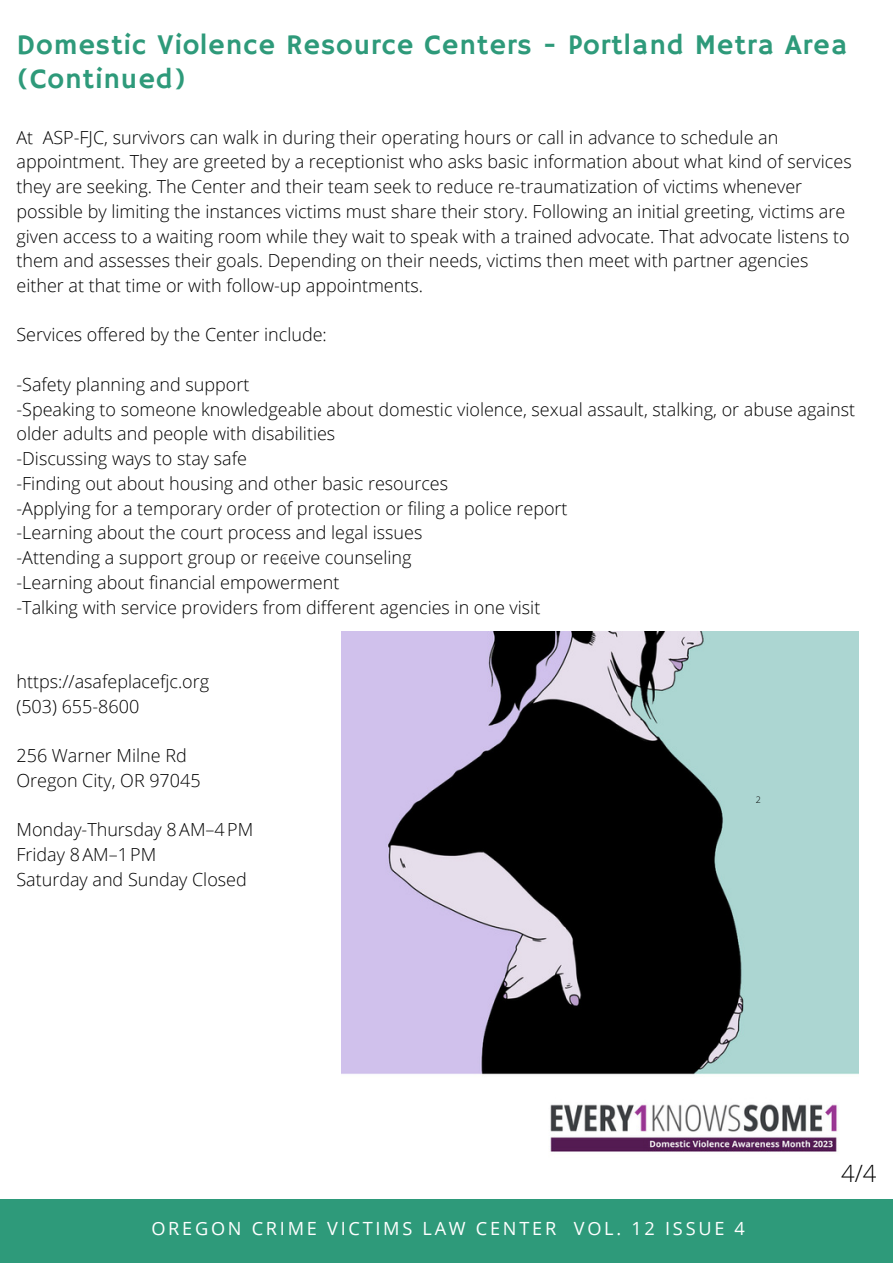
<style>
.page{position:relative;width:893px;height:1264px;background:#fff}
.page>*{position:absolute;margin:0;border:0;box-sizing:border-box;transform-origin:0 0}
.t1{font:28.5px/33.8px "Hammersmith One";letter-spacing:.03em;color:#2e9a7a}
.t2{font:300 23.85px "Open Sans";color:#000}
.t3{font:18.15px "Open Sans";letter-spacing:.15em;color:#fff}
.t4{font:300 18px/24.8px "Open Sans";color:#000}
.t5{font:300 10.65px "Open Sans";color:#000}
.t6{font:300 9px "Open Sans";color:#000}
</style>
<div class="page">
<div style="left:0;top:1199px;width:892px;height:63px;background:#2e9a7a"></div>
<img style="left:341px;top:631px;width:517px;height:521px">
<p class="t1" style="left:16px;top:30px;width:832px">Domestic Violence Resource Centers - Portland Metra Area (Continued)</p>
<p class="t4" style="left:16px;top:124px;width:836px">At ASP-FJC, survivors can walk in during their operating hours or call in advance to schedule an appointment. They are greeted by a receptionist who asks basic information about what kind of services they are seeking. The Center and their team seek to reduce re-traumatization of victims whenever possible by limiting the instances victims must share their story. Following an initial greeting, victims are given access to a waiting room while they wait to speak with a trained advocate. That advocate listens to them and assesses their goals. Depending on their needs, victims then meet with partner agencies either at that time or with follow-up appointments.</p>
<p class="t4" style="left:16px;top:322px;width:312px">Services offered by the Center include:</p>
<p class="t4" style="left:16px;top:371px;width:234px">-Safety planning and support</p>
<p class="t4" style="left:16px;top:396px;width:840px">-Speaking to someone knowledgeable about domestic violence, sexual assault, stalking, or abuse against older adults and people with disabilities</p>
<p class="t4" style="left:16px;top:446px;width:232px">-Discussing ways to stay safe</p>
<p class="t4" style="left:16px;top:470px;width:433px">-Finding out about housing and other basic resources</p>
<p class="t4" style="left:16px;top:495px;width:552px">-Applying for a temporary order of protection or filing a police report</p>
<p class="t4" style="left:16px;top:520px;width:407px">-Learning about the court process and legal issues</p>
<p class="t4" style="left:16px;top:545px;width:396px">-Attending a support group or receive counseling</p>
<p class="t4" style="left:16px;top:569px;width:324px">-Learning about financial empowerment</p>
<p class="t4" style="left:16px;top:594px;width:525px">-Talking with service providers from different agencies in one visit</p>
<p class="t5" style="left:282px;top:553px;width:8px">1</p>
<p class="t4" style="left:16px;top:668px;width:194px">https://asafeplacefjc.org</p>
<p class="t4" style="left:16px;top:693px;width:124px">(503) 655-8600</p>
<p class="t4" style="left:16px;top:742px;width:172px">256 Warner Milne Rd</p>
<p class="t4" style="left:16px;top:767px;width:186px">Oregon City, OR 97045</p>
<p class="t4" style="left:16px;top:817px;width:238px">Monday-Thursday 8AM–4PM</p>
<p class="t4" style="left:16px;top:841px;width:141px">Friday 8AM–1PM</p>
<p class="t4" style="left:16px;top:866px;width:232px">Saturday and Sunday Closed</p>
<p class="t6" style="left:755px;top:793px;width:7px">2</p>
<p class="t3" style="left:151px;top:1215px;width:595px">OREGON CRIME VICTIMS LAW CENTER VOL. 12 ISSUE 4</p>
<p class="t2" style="left:841px;top:1155px;width:37px">4/4</p>
</div>
